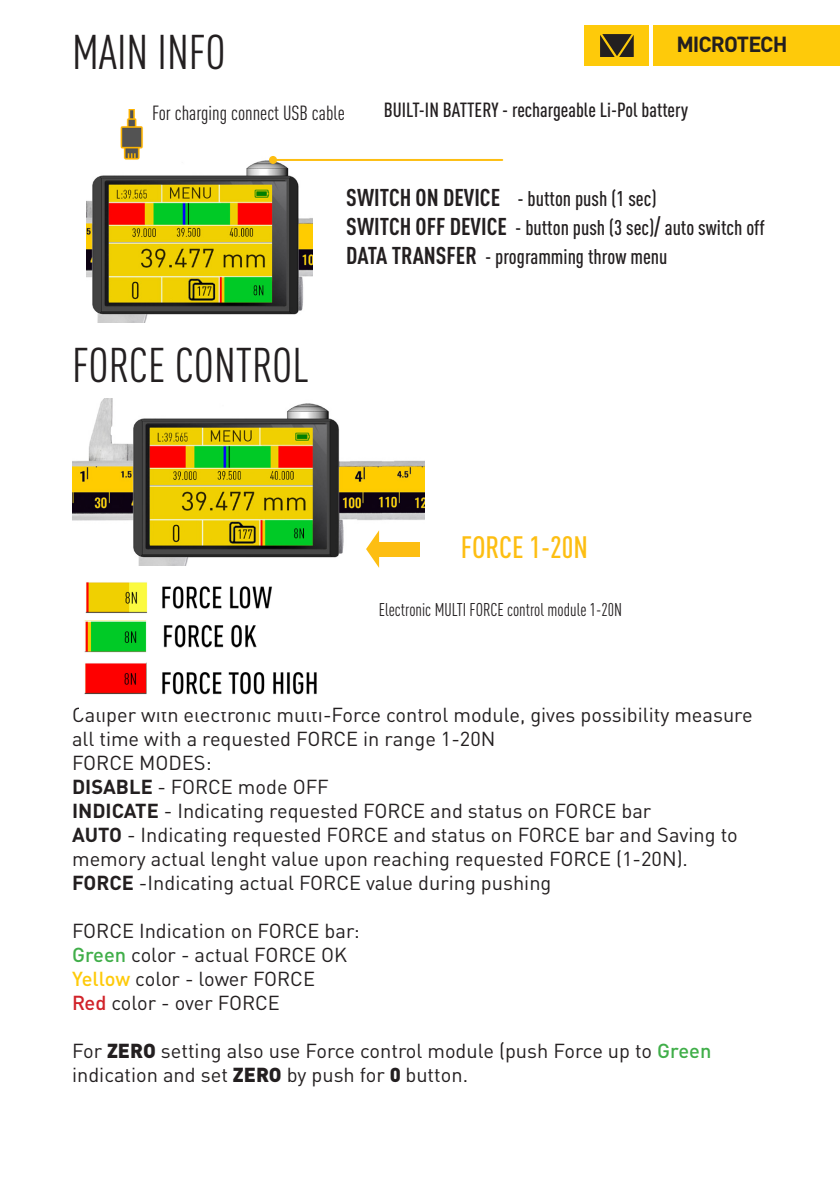
<style>
.page{position:relative;width:840px;height:1191px;background:#fff}
.page>*{position:absolute;margin:0;border:0;box-sizing:border-box;transform-origin:0 0}
.t1{font:condensed 48px "DIN Pro";color:#231f20}
.t2{font:500 condensed 30.6px "DIN Pro";color:#fdbe12}
.t3{font:700 21.6px "DIN Pro";letter-spacing:-.045em;color:#231f20}
.t4{font:500 condensed 21px "DIN Pro";color:#231f20}
.t5{font:500 condensed 20.2px "DIN Pro";color:#231f20}
.t6{font:condensed 20.2px "DIN Pro";color:#231f20}
.t7{font:20px/24px "DIN Pro";color:#231f20}
.t8{font:condensed 18.2px "DIN Pro";color:#231f20;scale:.96 1}
.s1{font-weight:700;font-size:24px}
.s2{font-size:24px}
.s3{font-weight:700}
.s4{font-weight:500;color:#40ae49}
.s5{font-weight:500;color:#feca0a}
.s6{font-weight:500;color:#d1232a}
.s7{font-weight:900}
</style>
<div class="page">
<div style="left:584px;top:26px;width:65px;height:40px;background:#feca0a"></div>
<svg style="left:600px;top:34px;width:33px;height:23px"></svg>
<div style="left:653px;top:26px;width:186px;height:40px;background:#feca0a"></div>
<img style="left:72px;top:399px;width:352px;height:166px">
<img style="left:87px;top:156px;width:225px;height:166px">
<div style="left:378px;top:542px;width:42px;height:14px;background:#fdbe12"></div>
<svg style="left:366px;top:530px;width:13px;height:38px"></svg>
<hr style="left:273px;top:159px;width:229px;height:2px;background:#fdbe12">
<div style="left:269px;top:156px;width:8px;height:8px;background:#fdbe12;border-radius:50%"></div>
<img style="left:110px;top:109px;width:35px;height:51px">
<img style="left:84px;top:582px;width:233px;height:113px">
<p class="t1" style="left:72px;top:18px;width:155px">MAIN INFO</p>
<p class="t3" style="left:676px;top:27px;width:112px">MICROTECH</p>
<p class="t6" style="left:152px;top:99px;width:194px">For charging connect USB cable</p>
<p class="t5" style="left:383px;top:95px;width:306px">BUILT-IN BATTERY - rechargeable Li-Pol battery</p>
<p class="t1" style="left:72px;top:330px;width:238px">FORCE CONTROL</p>
<p class="t4" style="left:346px;top:183px;width:311px"><span class="s1">SWITCH ON DEVICE</span> - button push (1 sec)</p>
<p class="t4" style="left:346px;top:212px;width:420px"><span class="s1">SWITCH OFF DEVICE</span> - button push (3 sec)<span class="s2">/</span> auto switch off</p>
<p class="t4" style="left:346px;top:241px;width:322px"><span class="s1">DATA TRANSFER</span> - programming throw menu</p>
<p class="t2" style="left:460px;top:524px;width:129px">FORCE 1-20N</p>
<p class="t8" style="left:378px;top:596px;width:255px">Electronic MULTI FORCE control module 1-20N</p>
<p class="t7" style="left:72px;top:700px;width:681px">Сaliper with electronic multi-Force control module, gives possibility measure all time with a requested FORCE in range 1-20N</p>
<p class="t7" style="left:72px;top:748px;width:141px">FORCE MODES:</p>
<p class="t7" style="left:72px;top:772px;width:258px"><span class="s3">DISABLE</span> - FORCE mode OFF</p>
<p class="t7" style="left:72px;top:796px;width:580px"><span class="s3">INDICATE</span> - Indicating requested FORCE and status on FORCE bar</p>
<p class="t7" style="left:72px;top:820px;width:667px"><span class="s3">AUTO</span> - Indicating requested FORCE and status on FORCE bar and Saving to memory actual lenght value upon reaching requested FORCE (1-20N).</p>
<p class="t7" style="left:72px;top:868px;width:480px"><span class="s3">FORCE</span> -Indicating actual FORCE value during pushing</p>
<p class="t7" style="left:72px;top:916px;width:289px">FORCE Indication on FORCE bar:</p>
<p class="t7" style="left:72px;top:940px;width:276px"><span class="s4">Green</span> color - actual FORCE OK</p>
<p class="t7" style="left:72px;top:964px;width:244px"><span class="s5">Yellow</span> color - lower FORCE</p>
<p class="t7" style="left:72px;top:988px;width:209px"><span class="s6">Red</span> color - over FORCE</p>
<p class="t7" style="left:72px;top:1036px;width:640px">For <span class="s7">ZERO</span> setting also use Force control module (push Force up to <span class="s4">Green </span>indication and set <span class="s7">ZERO</span> by push for <span class="s7">0</span> button.</p>
</div>
